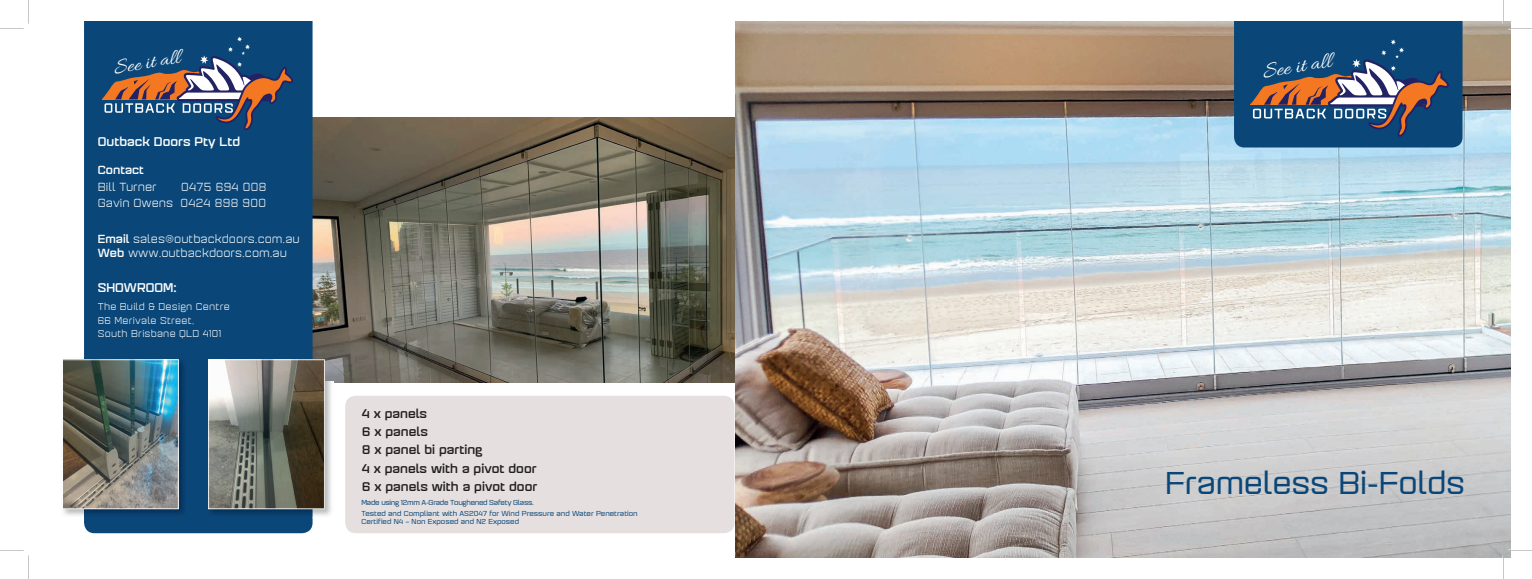
<style>
.page{position:relative;width:1532px;height:579px;background:#fff}
.page>*{position:absolute;margin:0;border:0;box-sizing:border-box;transform-origin:0 0}
.t1{font:30.62px "Aguda Regular 4";letter-spacing:-.01em;color:#0a4778}
.t2{font:22.75px "Allura";color:#fff}
.t3{font:21.88px "Allura";color:#fff}
.t4{font:12.25px/18.4px "Aguda Regular 3";color:#231f20}
.t5{font:12.25px "Aguda Regular 3";color:#fff}
.t6{font:11.38px/13.7px "Aguda Regular 2";color:#fff}
.t7{font:11.38px/16.6px "Aguda Regular 2";letter-spacing:.03em;color:#fff;text-align:right}
.t8{font:11.38px "Aguda Regular 3";color:#fff}
.t9{font:10.59px "Aguda Regular 3";letter-spacing:.02em;color:#fff}
.t10{font:9.62px/13.1px "Aguda Regular 2";letter-spacing:.02em;color:#fff}
.t11{font:7px/8.4px "Aguda Regular 4";color:#0a4778}
.t12{font:7px "Aguda Regular 4";letter-spacing:-.04em;color:#0a4778}
.s1{font-family:"Aguda Regular 3"}
</style>
<div class="page">
<img style="left:312px;top:117px;width:423px;height:265px">
<img style="left:735px;top:21px;width:775px;height:536px">
<div style="left:345px;top:396px;width:389px;height:137px;background:#e5dfdf;border-radius:10px"></div>
<div style="left:84px;top:21px;width:228px;height:512px;background:#0a4778"></div>
<img style="left:63px;top:358px;width:124px;height:159px">
<img style="left:63px;top:359px;width:116px;height:150px">
<img style="left:312px;top:381px;width:21px;height:136px">
<img style="left:207px;top:358px;width:105px;height:159px">
<svg style="left:208px;top:359px;width:117px;height:150px"></svg>
<svg style="left:102px;top:37px;width:192px;height:93px"></svg>
<svg style="left:1233px;top:21px;width:229px;height:126px"></svg>
<svg style="left:0;top:0;width:29px;height:29px"></svg>
<svg style="left:0;top:550px;width:29px;height:29px"></svg>
<svg style="left:1502px;top:0;width:29px;height:30px"></svg>
<svg style="left:1502px;top:549px;width:29px;height:30px"></svg>
<h3 class="t3" style="left:112px;top:55px;width:68px;rotate:-9deg">See it all</h3>
<h2 class="t2" style="left:1260px;top:59px;width:71px;rotate:-9deg">See it all</h2>
<h3 class="t9" style="left:134px;top:131px;width:96px">OUTBACK DOORS</h3>
<h3 class="t5" style="left:98px;top:134px;width:144px">Outback Doors Pty Ltd</h3>
<h3 class="t8" style="left:98px;top:162px;width:48px">Contact</h3>
<h3 class="t6" style="left:98px;top:180px;width:60px">Bill Turner</h3>
<h3 class="t7" style="left:98px;top:178px;width:170px">0475 694 008<br>Gavin Owens 0424 898 900</h3>
<h3 class="t6" style="left:98px;top:232px;width:203px"><span class="s1">Email</span> sales@outbackdoors.com.au<br><span class="s1">Web</span> www.outbackdoors.com.au</h3>
<h3 class="t5" style="left:98px;top:280px;width:80px">SHOWROOM:</h3>
<h3 class="t10" style="left:98px;top:300px;width:133px">The Build &amp; Design Centre<br>66 Merivale Street,<br>South Brisbane QLD 4101</h3>
<h3 class="t4" style="left:362px;top:403px;width:67px">4 x panels<br>6 x panels</h3>
<h3 class="t4" style="left:362px;top:459px;width:176px">4 x panels with a pivot door<br>6 x panels with a pivot door</h3>
<h1 class="t1" style="left:1164px;top:464px;width:301px">Frameless Bi-Folds</h1>
<h3 class="t4" style="left:362px;top:440px;width:122px">8 x panel bi parting</h3>
<p class="t12" style="left:361px;top:497px;width:174px">Made using 12mm A-Grade Toughened Safety Glass.</p>
<p class="t11" style="left:361px;top:509px;width:278px">Tested and Compliant with AS2047 for Wind Pressure and Water Penetration<br>Certified N4 – Non Exposed and N2 Exposed</p>
</div>
